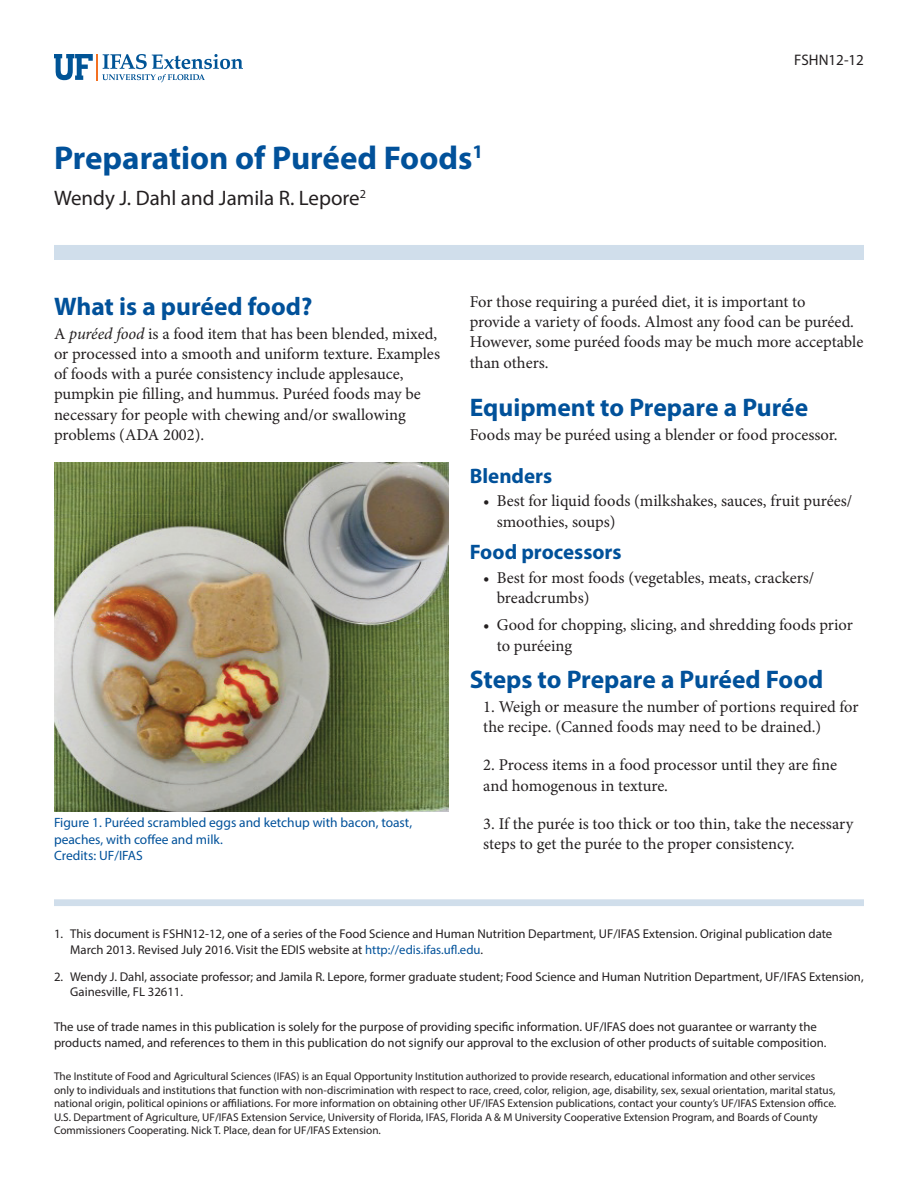
<style>
.page{position:relative;width:918px;height:1188px;background:#fff}
.page>*{position:absolute;margin:0;border:0;box-sizing:border-box;transform-origin:0 0}
.TitleRegular{font:700 33px "Myriad Pro";color:#01519a}
.SectionHeading0{font:700 25.5px "Myriad Pro";color:#01519a}
.Author{font:21px "Myriad Pro";color:#231f20}
.SectionHeading1{font:700 21px "Myriad Pro";color:#01519a}
.Paragraph{font:16.5px/20.2px "Minion Pro";color:#231f20}
.PubNumber{font:15.3px "Myriad Pro";color:#231f20}
.FigureCaption{font:13.5px/16.5px "Myriad Pro";color:#01519a}
.LegalNotice{font:12.75px/15.3px "Myriad Pro";color:#231f20}
.Disclaimer{font:11.25px/13.5px "Myriad Pro";color:#231f20}
.s1{font-style:italic}
.s2{color:#01519a}
</style>
<div class="page">
<svg style="left:54px;top:54px;width:189px;height:28px"></svg>
<div style="left:54px;top:245px;width:810px;height:15px;background:#d0deeb"></div>
<div style="left:54px;top:899px;width:810px;height:7px;background:#d0deeb"></div>
<img style="left:54px;top:463px;width:394px;height:349px">
<p class="TitleRegular" style="left:54px;top:136px;width:431px">Preparation of Puréed Foods<sup>1</sup></p>
<p class="Author" style="left:54px;top:185px;width:314px">Wendy J. Dahl and Jamila R. Lepore<sup>2</sup></p>
<p class="PubNumber" style="left:794px;top:51px;width:71px">FSHN12-12</p>
<p class="SectionHeading0" style="left:54px;top:290px;width:260px">What is a puréed food?</p>
<p class="Paragraph" style="left:54px;top:323px;width:388px">A <span class="s1">puréed food</span> is a food item that has been blended, mixed, or processed into a smooth and uniform texture. Examples of foods with a purée consistency include applesauce, pumpkin pie filling, and hummus. Puréed foods may be necessary for people with chewing and/or swallowing problems (ADA 2002).</p>
<p class="FigureCaption" style="left:54px;top:814px;width:360px">Figure 1. Puréed scrambled eggs and ketchup with bacon, toast, peaches, with coffee and milk.</p>
<p class="FigureCaption" style="left:54px;top:847px;width:90px">Credits: UF/IFAS</p>
<p class="Paragraph" style="left:470px;top:292px;width:395px">For those requiring a puréed diet, it is important to<br>provide a variety of foods. Almost any food can be puréed.<br>However, some puréed foods may be much more acceptable than others.</p>
<p class="SectionHeading0" style="left:470px;top:391px;width:340px">Equipment to Prepare a Purée</p>
<p class="Paragraph" style="left:470px;top:424px;width:369px">Foods may be puréed using a blender or food processor.</p>
<p class="SectionHeading1" style="left:470px;top:462px;width:84px">Blenders</p>
<p class="Paragraph" style="left:497px;top:491px;width:357px;text-indent:-14px">• Best for liquid foods (milkshakes, sauces, fruit purées/ smoothies, soups)</p>
<p class="SectionHeading1" style="left:470px;top:538px;width:153px">Food processors</p>
<p class="Paragraph" style="left:497px;top:567px;width:319px;text-indent:-14px">• Best for most foods (vegetables, meats, crackers/ breadcrumbs)</p>
<p class="Paragraph" style="left:497px;top:615px;width:358px;text-indent:-14px">• Good for chopping, slicing, and shredding foods prior to puréeing</p>
<p class="SectionHeading0" style="left:470px;top:663px;width:355px">Steps to Prepare a Puréed Food</p>
<p class="Paragraph" style="left:483px;top:697px;width:377px">1. Weigh or measure the number of portions required for the recipe. (Canned foods may need to be drained.)</p>
<p class="Paragraph" style="left:483px;top:755px;width:355px">2. Process items in a food processor until they are fine and homogenous in texture.</p>
<p class="Paragraph" style="left:483px;top:814px;width:372px">3. If the purée is too thick or too thin, take the necessary steps to get the purée to the proper consistency.</p>
<p class="LegalNotice" style="left:70px;top:926px;width:764px;text-indent:-16px">1. This document is FSHN12-12, one of a series of the Food Science and Human Nutrition Department, UF/IFAS Extension. Original publication date<br>March 2013. Revised July 2016. Visit the EDIS website at <span class="s2">http://edis.ifas.ufl.edu</span>.</p>
<p class="LegalNotice" style="left:70px;top:969px;width:795px;text-indent:-16px">2. Wendy J. Dahl, associate professor; and Jamila R. Lepore, former graduate student; Food Science and Human Nutrition Department, UF/IFAS Extension,<br>Gainesville, FL 32611.</p>
<p class="LegalNotice" style="left:54px;top:1019px;width:774px">The use of trade names in this publication is solely for the purpose of providing specific information. UF/IFAS does not guarantee or warranty the products named, and references to them in this publication do not signify our approval to the exclusion of other products of suitable composition.</p>
<p class="Disclaimer" style="left:54px;top:1069px;width:784px">The Institute of Food and Agricultural Sciences (IFAS) is an Equal Opportunity Institution authorized to provide research, educational information and other services only to individuals and institutions that function with non-discrimination with respect to race, creed, color, religion, age, disability, sex, sexual orientation, marital status, national origin, political opinions or affiliations. For more information on obtaining other UF/IFAS Extension publications, contact your county’s UF/IFAS Extension office.<br>U.S. Department of Agriculture, UF/IFAS Extension Service, University of Florida, IFAS, Florida A &amp; M University Cooperative Extension Program, and Boards of County Commissioners Cooperating. Nick T. Place, dean for UF/IFAS Extension.</p>
</div>
